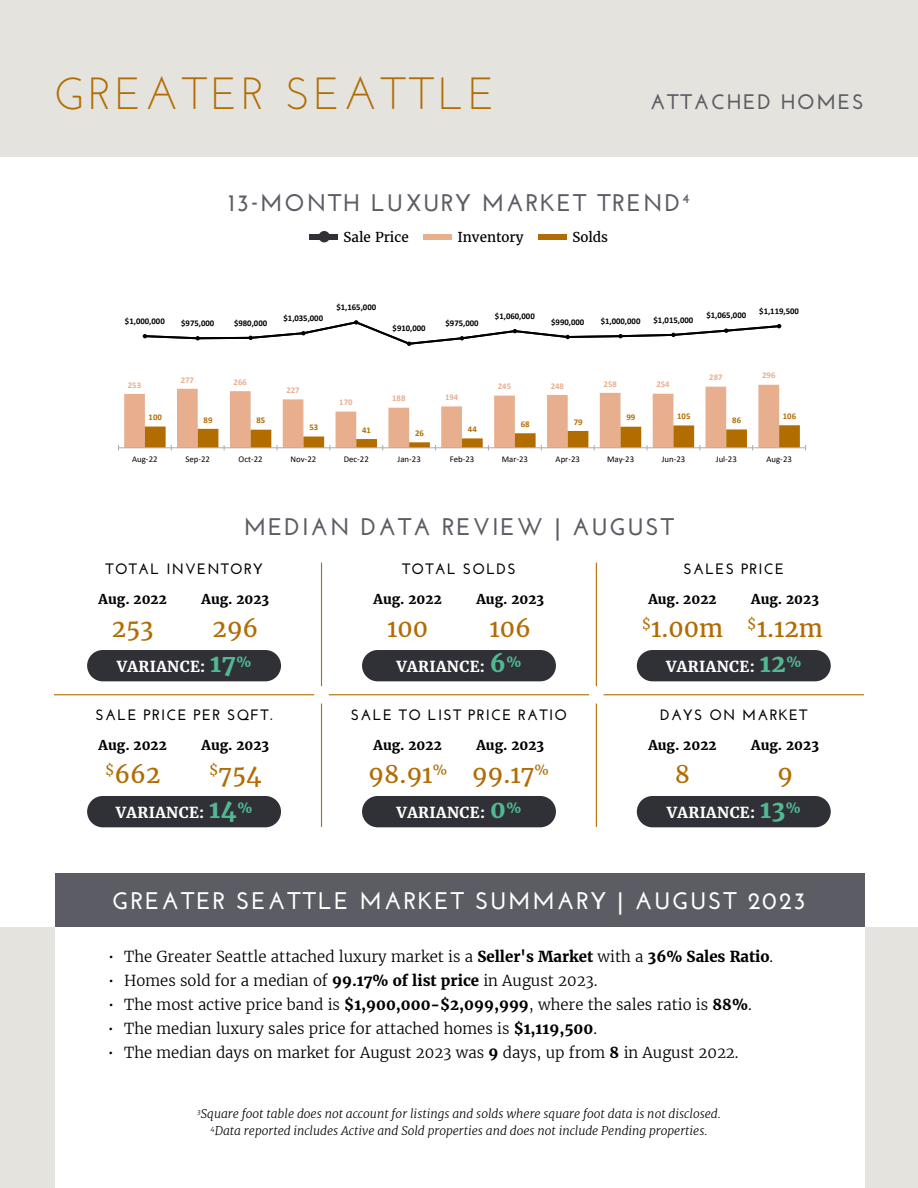
<style>
.page{position:relative;width:918px;height:1188px;background:#fff}
.page>*{position:absolute;margin:0;border:0;box-sizing:border-box;transform-origin:0 0}
.t1{font:45px "Josefin Sans";letter-spacing:.08em;color:#b16d03}
.t2{font:700 24px "Josefin Sans";letter-spacing:.08em;color:#5c5c65}
.t3{font:24px "Merriweather";color:#b16d03}
.t4{font:700 24px "Josefin Sans";letter-spacing:.08em;color:#fff}
.t5{font:700 21px "Josefin Sans";letter-spacing:.08em;color:#5c5c65}
.t6{font:300 15px "Merriweather";color:#000}
.t7{font:700 15px "Josefin Sans";letter-spacing:.08em;color:#000}
.t8{font:700 15px "Merriweather";letter-spacing:.025em;color:#fff}
.t9{font:700 13.5px "Merriweather";color:#000}
.t10{font:13.5px "Merriweather";color:#000}
.t11{font:italic 300 12px/16.5px "Merriweather";color:#000;text-align:center}
.t12{font:700 8.7px "Calibri";color:#000}
.t13{font:8.7px "Calibri";color:#000}
.t14{font:700 8.7px "Calibri";color:#e7af8d}
.t15{font:700 8.7px "Calibri";color:#b26d01}
.s1{font-size:24px;color:#51b991}
.s2{font-weight:700}
</style>
<div class="page">
<div style="left:0;top:0;width:918px;height:158px;background:#e5e3dd"></div>
<div style="left:0;top:927px;width:918px;height:261px;background:#e5e3dd"></div>
<div style="left:55px;top:925px;width:810px;height:263px;background:#fff"></div>
<div style="left:55px;top:873px;width:810px;height:54px;background:#5c5c65"></div>
<svg style="left:118px;top:385px;width:688px;height:66px"></svg>
<svg style="left:142px;top:320px;width:640px;height:26px"></svg>
<div style="left:539px;top:234px;width:28px;height:6px;background:#b16d03"></div>
<div style="left:310px;top:234px;width:28px;height:6px;background:#303037"></div>
<div style="left:319px;top:231px;width:11px;height:11px;background:#303037;border-radius:50%"></div>
<div style="left:424px;top:234px;width:28px;height:6px;background:#e7af8e"></div>
<hr style="left:54px;top:694px;width:260px;height:1px;background:#b16d03">
<hr style="left:321px;top:563px;width:1px;height:123px;background:#b16d03">
<hr style="left:321px;top:704px;width:1px;height:123px;background:#b16d03">
<hr style="left:596px;top:563px;width:1px;height:123px;background:#b16d03">
<hr style="left:596px;top:704px;width:1px;height:123px;background:#b16d03">
<hr style="left:329px;top:694px;width:260px;height:1px;background:#b16d03">
<hr style="left:604px;top:694px;width:260px;height:1px;background:#b16d03">
<div style="left:87px;top:650px;width:194px;height:31px;background:#303037;border-radius:16px"></div>
<div style="left:362px;top:650px;width:194px;height:31px;background:#303037;border-radius:16px"></div>
<div style="left:637px;top:650px;width:194px;height:31px;background:#303037;border-radius:16px"></div>
<div style="left:637px;top:796px;width:194px;height:31px;background:#303037;border-radius:16px"></div>
<div style="left:362px;top:796px;width:194px;height:31px;background:#303037;border-radius:16px"></div>
<div style="left:87px;top:796px;width:194px;height:31px;background:#303037;border-radius:16px"></div>
<h1 class="t1" style="left:54px;top:65px;width:442px">GREATER SEATTLE</h1>
<h3 class="t5" style="left:650px;top:89px;width:215px">ATTACHED HOMES</h3>
<h2 class="t2" style="left:228px;top:189px;width:463px">13-MONTH LUXURY MARKET TREND<sup>4</sup></h2>
<p class="t10" style="left:343px;top:228px;width:67px">Sale Price</p>
<p class="t10" style="left:457px;top:228px;width:68px">Inventory</p>
<p class="t10" style="left:572px;top:228px;width:37px">Solds</p>
<p class="t12" style="left:125px;top:315px;width:41px">$1,000,000</p>
<p class="t12" style="left:181px;top:317px;width:35px">$975,000</p>
<p class="t12" style="left:234px;top:317px;width:35px">$980,000</p>
<p class="t12" style="left:284px;top:312px;width:41px">$1,035,000</p>
<p class="t12" style="left:336px;top:301px;width:41px">$1,165,000</p>
<p class="t12" style="left:393px;top:322px;width:34px">$910,000</p>
<p class="t12" style="left:446px;top:317px;width:35px">$975,000</p>
<p class="t12" style="left:495px;top:310px;width:41px">$1,060,000</p>
<p class="t12" style="left:551px;top:316px;width:35px">$990,000</p>
<p class="t12" style="left:601px;top:315px;width:41px">$1,000,000</p>
<p class="t12" style="left:654px;top:314px;width:41px">$1,015,000</p>
<p class="t12" style="left:706px;top:309px;width:41px">$1,065,000</p>
<p class="t12" style="left:759px;top:305px;width:41px">$1,119,500</p>
<p class="t14" style="left:128px;top:379px;width:15px">253</p>
<p class="t14" style="left:181px;top:373px;width:15px">277</p>
<p class="t14" style="left:234px;top:376px;width:15px">266</p>
<p class="t14" style="left:286px;top:384px;width:15px">227</p>
<p class="t14" style="left:339px;top:396px;width:15px">170</p>
<p class="t14" style="left:392px;top:392px;width:15px">188</p>
<p class="t14" style="left:445px;top:391px;width:15px">194</p>
<p class="t14" style="left:498px;top:380px;width:15px">245</p>
<p class="t14" style="left:551px;top:380px;width:15px">248</p>
<p class="t14" style="left:604px;top:378px;width:15px">258</p>
<p class="t14" style="left:656px;top:378px;width:15px">254</p>
<p class="t14" style="left:709px;top:371px;width:15px">287</p>
<p class="t14" style="left:762px;top:369px;width:15px">296</p>
<p class="t15" style="left:149px;top:411px;width:15px">100</p>
<p class="t15" style="left:204px;top:414px;width:10px">89</p>
<p class="t15" style="left:257px;top:414px;width:10px">85</p>
<p class="t15" style="left:309px;top:421px;width:10px">53</p>
<p class="t15" style="left:362px;top:424px;width:10px">41</p>
<p class="t15" style="left:415px;top:427px;width:10px">26</p>
<p class="t15" style="left:468px;top:423px;width:10px">44</p>
<p class="t15" style="left:521px;top:418px;width:10px">68</p>
<p class="t15" style="left:574px;top:416px;width:10px">79</p>
<p class="t15" style="left:627px;top:411px;width:10px">99</p>
<p class="t15" style="left:677px;top:410px;width:15px">105</p>
<p class="t15" style="left:732px;top:414px;width:10px">86</p>
<p class="t15" style="left:783px;top:410px;width:15px">106</p>
<p class="t13" style="left:132px;top:453px;width:27px">Aug-22</p>
<p class="t13" style="left:185px;top:453px;width:26px">Sep-22</p>
<p class="t13" style="left:239px;top:453px;width:25px">Oct-22</p>
<p class="t13" style="left:291px;top:453px;width:27px">Nov-22</p>
<p class="t13" style="left:344px;top:453px;width:27px">Dec-22</p>
<p class="t13" style="left:398px;top:453px;width:25px">Jan-23</p>
<p class="t13" style="left:450px;top:453px;width:26px">Feb-23</p>
<p class="t13" style="left:502px;top:453px;width:28px">Mar-23</p>
<p class="t13" style="left:556px;top:453px;width:26px">Apr-23</p>
<p class="t13" style="left:607px;top:453px;width:29px">May-23</p>
<p class="t13" style="left:662px;top:453px;width:25px">Jun-23</p>
<p class="t13" style="left:716px;top:453px;width:22px">Jul-23</p>
<p class="t13" style="left:767px;top:453px;width:27px">Aug-23</p>
<h2 class="t2" style="left:244px;top:512px;width:432px">MEDIAN DATA REVIEW | AUGUST</h2>
<p class="t7" style="left:106px;top:560px;width:159px">TOTAL INVENTORY</p>
<p class="t7" style="left:402px;top:560px;width:115px">TOTAL SOLDS</p>
<p class="t7" style="left:683px;top:560px;width:102px">SALES PRICE</p>
<p class="t9" style="left:99px;top:590px;width:70px">Aug. 2022</p>
<p class="t9" style="left:202px;top:590px;width:69px">Aug. 2023</p>
<p class="t9" style="left:374px;top:590px;width:70px">Aug. 2022</p>
<p class="t9" style="left:476px;top:590px;width:69px">Aug. 2023</p>
<p class="t9" style="left:648px;top:590px;width:70px">Aug. 2022</p>
<p class="t9" style="left:751px;top:590px;width:69px">Aug. 2023</p>
<h2 class="t3" style="left:112px;top:613px;width:43px">253</h2>
<h2 class="t3" style="left:212px;top:613px;width:48px">296</h2>
<h2 class="t3" style="left:387px;top:613px;width:43px">100</h2>
<h2 class="t3" style="left:490px;top:613px;width:43px">106</h2>
<h2 class="t3" style="left:642px;top:613px;width:183px"><sup>$</sup>1.00m <sup>$</sup>1.12m</h2>
<p class="t8" style="left:117px;top:657px;width:136px">VARIANCE: <span class="s1">17</span><sup>%</sup></p>
<p class="t8" style="left:396px;top:657px;width:127px">VARIANCE: <span class="s1">6</span><sup>%</sup></p>
<p class="t8" style="left:666px;top:657px;width:137px">VARIANCE: <span class="s1">12</span><sup>%</sup></p>
<p class="t7" style="left:96px;top:706px;width:178px">SALE PRICE PER SQFT.</p>
<p class="t7" style="left:351px;top:706px;width:218px">SALE TO LIST PRICE RATIO</p>
<p class="t7" style="left:660px;top:706px;width:149px">DAYS ON MARKET</p>
<p class="t9" style="left:99px;top:736px;width:70px">Aug. 2022</p>
<p class="t9" style="left:202px;top:736px;width:69px">Aug. 2023</p>
<p class="t9" style="left:374px;top:736px;width:70px">Aug. 2022</p>
<p class="t9" style="left:476px;top:736px;width:69px">Aug. 2023</p>
<p class="t9" style="left:648px;top:736px;width:70px">Aug. 2022</p>
<p class="t9" style="left:751px;top:736px;width:69px">Aug. 2023</p>
<h2 class="t3" style="left:105px;top:759px;width:57px"><sup>$</sup>662</h2>
<h2 class="t3" style="left:209px;top:759px;width:54px"><sup>$</sup>754</h2>
<p class="t8" style="left:116px;top:803px;width:138px">VARIANCE: <span class="s1">14</span><sup>%</sup></p>
<h2 class="t3" style="left:368px;top:759px;width:182px">98.91<sup>%</sup> 99.17<sup>%</sup></h2>
<p class="t8" style="left:397px;top:803px;width:126px">VARIANCE: <span class="s1">0</span><sup>%</sup></p>
<h2 class="t3" style="left:675px;top:759px;width:17px">8</h2>
<h2 class="t3" style="left:777px;top:759px;width:17px">9</h2>
<p class="t8" style="left:667px;top:803px;width:136px">VARIANCE: <span class="s1">13</span><sup>%</sup></p>
<h2 class="t4" style="left:112px;top:887px;width:695px">GREATER SEATTLE MARKET SUMMARY | AUGUST 2023</h2>
<p class="t6" style="left:108px;top:947px;width:667px">• The Greater Seattle attached luxury market is a <span class="s2">Seller's Market</span> with a <span class="s2">36% Sales Ratio</span>.</p>
<p class="t6" style="left:108px;top:971px;width:491px">• Homes sold for a median of <span class="s2">99.17% of list price</span> in August 2023.</p>
<p class="t6" style="left:108px;top:995px;width:645px">• The most active price band is <span class="s2">$1,900,000-$2,099,999</span>, where the sales ratio is <span class="s2">88%</span>.</p>
<p class="t6" style="left:108px;top:1019px;width:491px">• The median luxury sales price for attached homes is <span class="s2">$1,119,500</span>.</p>
<p class="t6" style="left:108px;top:1043px;width:632px">• The median days on market for August 2023 was <span class="s2">9</span> days, up from <span class="s2">8</span> in August 2022.</p>
<p class="t11" style="left:197px;top:1106px;width:525px"><sup>3</sup>Square foot table does not account for listings and solds where square foot data is not disclosed.<br><sup>4</sup>Data reported includes Active and Sold properties and does not include Pending properties.</p>
</div>
